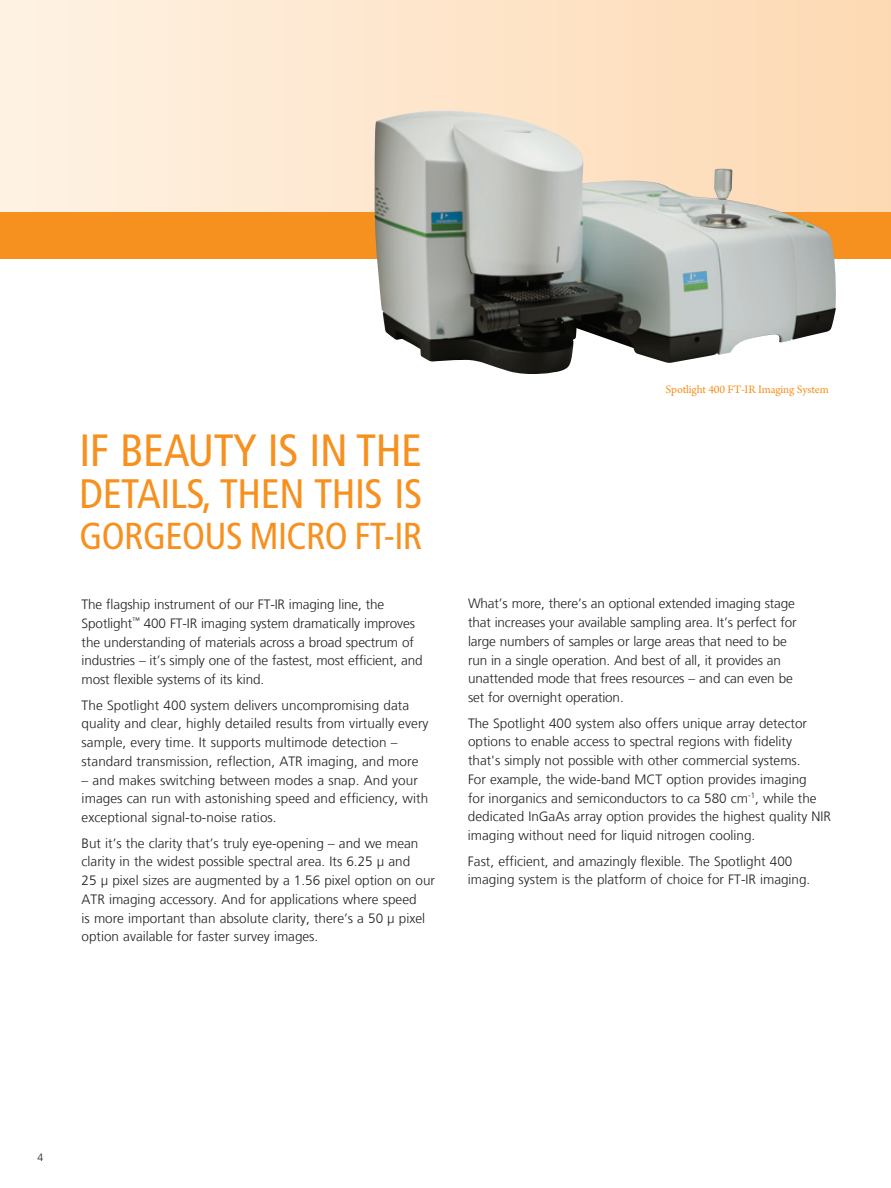
<style>
.page{position:relative;width:891px;height:1188px;background:#fff}
.page>*{position:absolute;margin:0;border:0;box-sizing:border-box;transform-origin:0 0}
.t1{font:condensed 45.15px "Frutiger LT Com";letter-spacing:-.01em;color:#f6901e}
.t2{font:condensed 41.1px "Frutiger LT Com";letter-spacing:-.01em;color:#f6901e}
.t3{font:condensed 37.5px "Frutiger LT Com";letter-spacing:-.015em;color:#f6901e}
.t4{font:300 13.5px/18.8px "Frutiger LT Com";color:#231f20}
.t5{font:12px "Arno Pro";letter-spacing:-.01em;color:#f6901e}
.t6{font:300 10.5px "Frutiger LT Com";color:#231f20}
</style>
<div class="page">
<div style="left:0;top:0;width:891px;height:224px;background:linear-gradient(to right,#fef1e2,#fdd9b3)"></div>
<div style="left:0;top:213px;width:891px;height:46px;background:#f6901e"></div>
<img style="left:374px;top:110px;width:463px;height:264px">
<h1 class="t1" style="left:79px;top:432px;width:344px">IF BEAUTY IS IN THE</h1>
<h2 class="t2" style="left:79px;top:477px;width:344px">DETAILS, THEN THIS IS</h2>
<h3 class="t3" style="left:79px;top:521px;width:344px">GORGEOUS MICRO FT-IR</h3>
<p class="t4" style="left:82px;top:596px;width:343px">The flagship instrument of our FT-IR imaging line, the Spotlight<sup>™</sup> 400 FT-IR imaging system dramatically improves the understanding of materials across a broad spectrum of industries – it’s simply one of the fastest, most efficient, and most flexible systems of its kind.</p>
<p class="t4" style="left:82px;top:697px;width:348px">The Spotlight 400 system delivers uncompromising data quality and clear, highly detailed results from virtually every sample, every time. It supports multimode detection – standard transmission, reflection, ATR imaging, and more</p>
<p class="t4" style="left:82px;top:772px;width:348px">– and makes switching between modes a snap. And your images can run with astonishing speed and efficiency, with exceptional signal-to-noise ratios.</p>
<p class="t4" style="left:82px;top:835px;width:355px">But it’s the clarity that’s truly eye-opening – and we mean clarity in the widest possible spectral area. Its 6.25 µ and<br>25 µ pixel sizes are augmented by a 1.56 pixel option on our ATR imaging accessory. And for applications where speed<br>is more important than absolute clarity, there’s a 50 µ pixel option available for faster survey images.</p>
<p class="t5" style="left:666px;top:385px;width:165px">Spotlight 400 FT-IR Imaging System</p>
<p class="t4" style="left:468px;top:595px;width:330px">What’s more, there’s an optional extended imaging stage that increases your available sampling area. It’s perfect for large numbers of samples or large areas that need to be run in a single operation. And best of all, it provides an unattended mode that frees resources – and can even be set for overnight operation.</p>
<p class="t4" style="left:468px;top:715px;width:365px">The Spotlight 400 system also offers unique array detector options to enable access to spectral regions with fidelity<br>that's simply not possible with other commercial systems.<br>For example, the wide-band MCT option provides imaging<br>for inorganics and semiconductors to ca 580 cm<sup>-1</sup>, while the dedicated InGaAs array option provides the highest quality NIR imaging without need for liquid nitrogen cooling.</p>
<p class="t4" style="left:468px;top:853px;width:344px">Fast, efficient, and amazingly flexible. The Spotlight 400 imaging system is the platform of choice for FT-IR imaging.</p>
<p class="t6" style="left:38px;top:1153px;width:7px">4</p>
</div>
